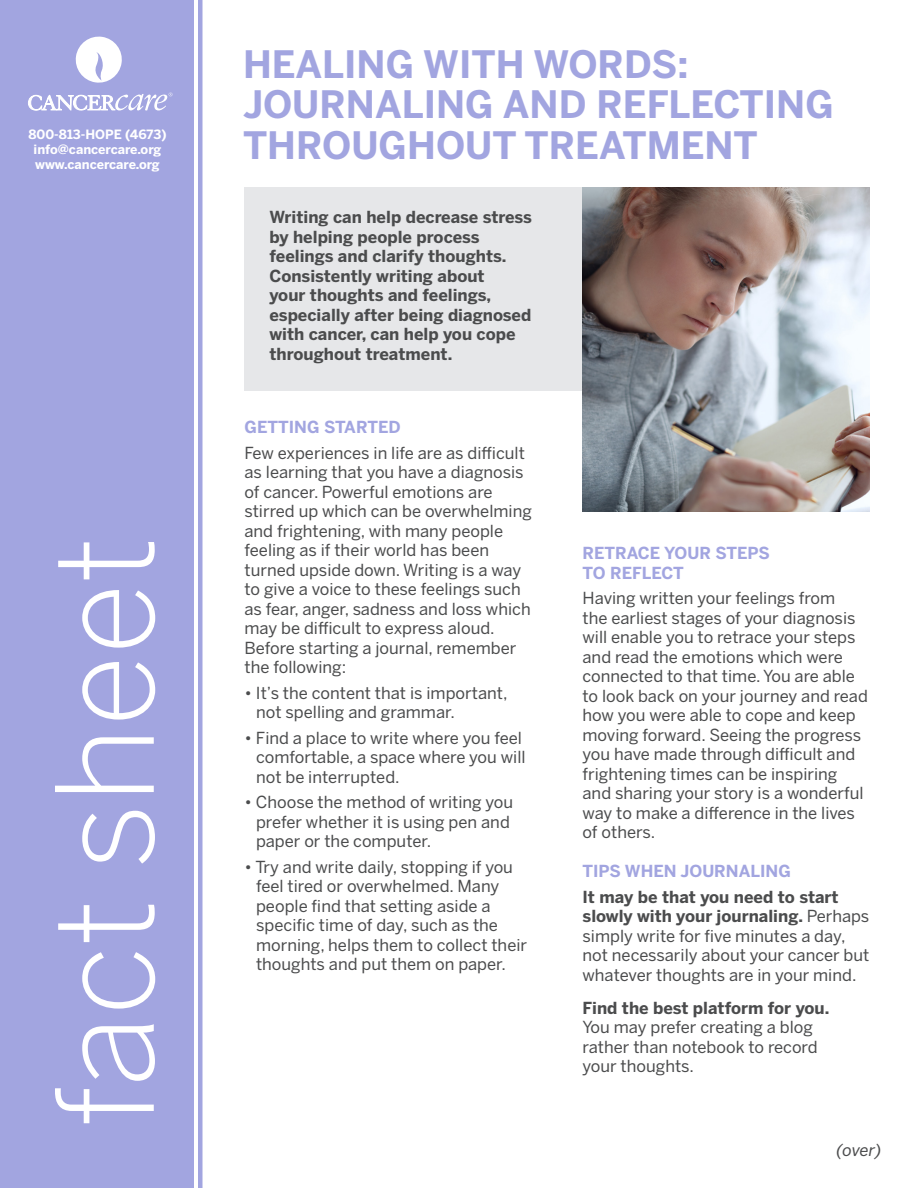
<style>
.page{position:relative;width:918px;height:1188px;background:#fff}
.page>*{position:absolute;margin:0;border:0;box-sizing:border-box;transform-origin:0 0}
.t1{font:300 133.5px "Benton Sans";color:#fff}
.t2{font:700 37.5px/40.5px "Benton Sans";color:#a2a5e0}
.Leadder{font:16.5px/19.5px "Benton Sans";color:#4b4c4d}
.Main_Intro{font:700 16.5px/19.5px "Benton Sans";color:#4b4c4d}
.Leadder-2{font:700 16.5px/19.5px "Benton Sans";color:#a2a5e0}
.Leadder-3{font:italic 16.5px "Benton Sans";color:#4b4c4d}
.t3{font:700 12.75px "Benton Sans";color:#fff}
.s1{font-weight:700}
</style>
<div class="page">
<div style="left:0;top:0;width:193px;height:1188px;background:#a2a5e0"></div>
<hr style="left:198px;top:0;width:4px;height:1188px;background:#a2a5e0">
<div style="left:244px;top:187px;width:339px;height:203px;background:#e6e7e9"></div>
<svg style="left:75px;top:36px;width:47px;height:47px"></svg>
<svg style="left:28px;top:93px;width:144px;height:17px"></svg>
<img style="left:583px;top:187px;width:286px;height:325px">
<p class="t3" style="left:28px;top:127px;width:140px">800-813-HOPE (4673)</p>
<p class="t3" style="left:34px;top:142px;width:129px">info@cancercare.org</p>
<p class="t3" style="left:35px;top:157px;width:126px">www.cancercare.org</p>
<p class="t1" style="left:27px;top:1127px;width:592px;rotate:-90deg">fact sheet</p>
<p class="t2" style="left:243px;top:43px;width:593px">HEALING WITH WORDS:<br>JOURNALING AND REFLECTING<br>THROUGHOUT TREATMENT</p>
<p class="Main_Intro" style="left:270px;top:207px;width:264px">Writing can help decrease stress by helping people process feelings and clarify thoughts.<br>Consistently writing about<br>your thoughts and feelings, especially after being diagnosed with cancer, can help you cope throughout treatment.</p>
<p class="Leadder-2" style="left:244px;top:417px;width:158px">GETTING STARTED</p>
<p class="Leadder" style="left:244px;top:443px;width:289px">Few experiences in life are as difficult as learning that you have a diagnosis of cancer. Powerful emotions are stirred up which can be overwhelming and frightening, with many people feeling as if their world has been turned upside down. Writing is a way to give a voice to these feelings such as fear, anger, sadness and loss which may be difficult to express aloud.<br>Before starting a journal, remember the following:</p>
<p class="Leadder" style="left:256px;top:683px;width:253px;text-indent:-12px">• It’s the content that is important, not spelling and grammar.</p>
<p class="Leadder" style="left:256px;top:728px;width:271px;text-indent:-12px">• Find a place to write where you feel comfortable, a space where you will not be interrupted.</p>
<p class="Leadder" style="left:256px;top:792px;width:259px;text-indent:-12px">• Choose the method of writing you prefer whether it is using pen and paper or the computer.</p>
<p class="Leadder" style="left:256px;top:857px;width:258px;text-indent:-12px">• Try and write daily, stopping if you feel tired or overwhelmed. Many people find that setting aside a specific time of day, such as the</p>
<p class="Leadder" style="left:256px;top:935px;width:273px">morning, helps them to collect their thoughts and put them on paper.</p>
<p class="Leadder-2" style="left:583px;top:543px;width:189px">RETRACE YOUR STEPS<br>TO REFLECT</p>
<p class="Leadder" style="left:583px;top:589px;width:287px">Having written your feelings from<br>the earliest stages of your diagnosis will enable you to retrace your steps and read the emotions which were connected to that time. You are able to look back on your journey and read how you were able to cope and keep moving forward. Seeing the progress you have made through difficult and frightening times can be inspiring and sharing your story is a wonderful way to make a difference in the lives of others.</p>
<p class="Leadder-2" style="left:583px;top:861px;width:210px">TIPS WHEN JOURNALING</p>
<p class="Leadder" style="left:583px;top:887px;width:288px"><span class="s1">It may be that you need to start slowly with your journaling.</span> Perhaps simply write for five minutes a day, not necessarily about your cancer but whatever thoughts are in your mind.</p>
<p class="Leadder" style="left:583px;top:998px;width:248px"><span class="s1">Find the best platform for you.<br></span>You may prefer creating a blog rather than notebook to record your thoughts.</p>
<p class="Leadder-3" style="left:836px;top:1140px;width:47px">(over)</p>
</div>
